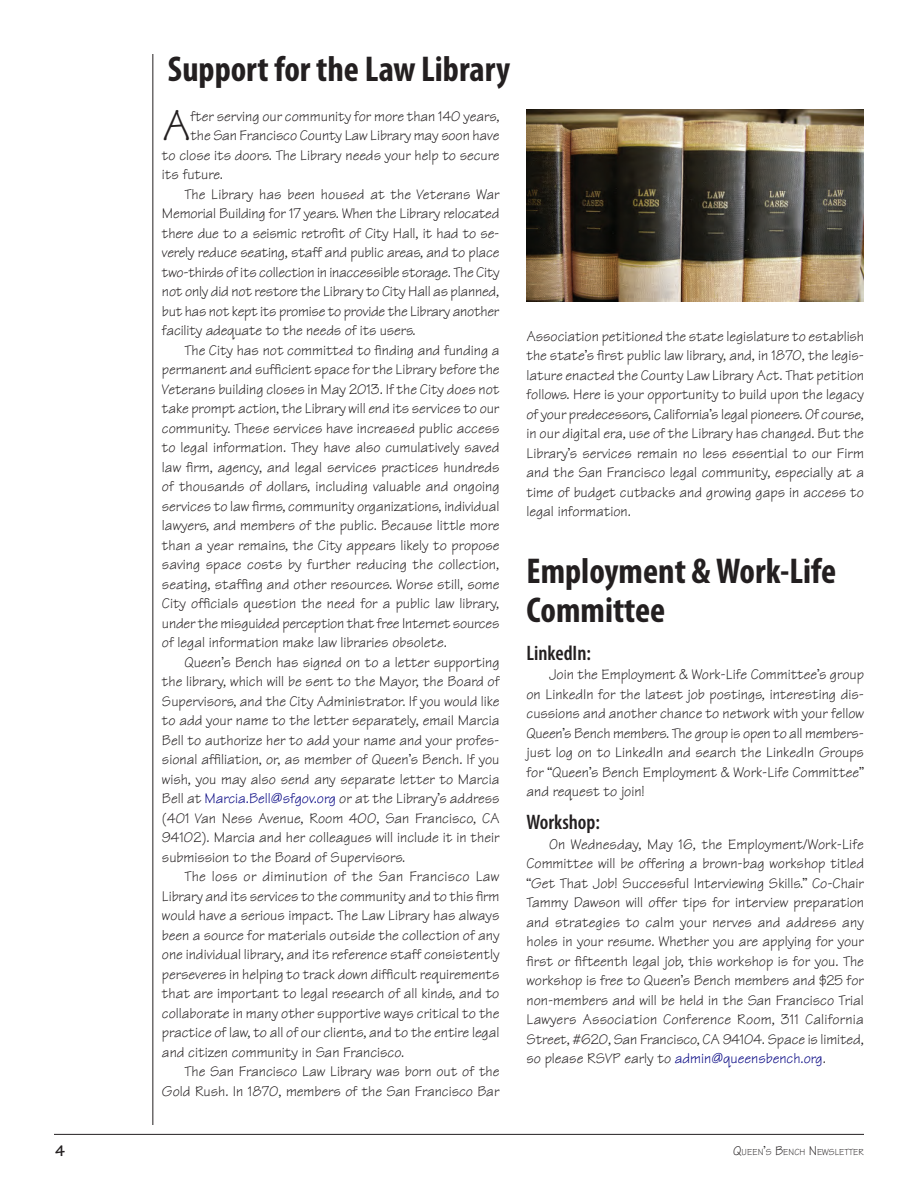
<style>
.page{position:relative;width:918px;height:1188px;background:#fff}
.page>*{position:absolute;margin:0;border:0;box-sizing:border-box;transform-origin:0 0}
.body_drop_cap{font:45.3px "Tekton";color:#231f20}
.headline1{font:700 condensed 36px/39px "Myriad Pro";color:#231f20}
.Subhead_1{font:600 condensed 21px "Myriad Pro";color:#231f20}
.t1{font:700 16.5px "Tekton";color:#231f20}
.body_text{font:15px/19.5px "Tekton";color:#231f20;text-align:justify}
.body_drop_cap-2{font:15px "Tekton";color:#231f20}
.t2{font:9.45px "Tekton";color:#231f20}
.s1{color:#000080}
.s2{font-size:13.5px}
</style>
<div class="page">
<hr style="left:54px;top:1134px;width:810px;height:1px;background:#231f20">
<hr style="left:153px;top:54px;width:1px;height:1071px;background:#231f20">
<img style="left:526px;top:110px;width:338px;height:191px">
<p class="headline1" style="left:168px;top:49px;width:344px">Support for the Law Library</p>
<p class="body_drop_cap" style="left:162px;top:98px;width:30px">A</p>
<p class="body_drop_cap-2" style="left:190px;top:107px;width:311px">fter serving our community for more than 140 years,</p>
<p class="body_drop_cap-2" style="left:190px;top:126px;width:310px">the San Francisco County Law Library may soon have</p>
<p class="body_drop_cap-2" style="left:162px;top:146px;width:339px">to close its doors. The Library needs your help to secure</p>
<p class="body_drop_cap-2" style="left:162px;top:165px;width:63px">its future.</p>
<p class="body_text" style="left:162px;top:184px;width:339px;text-indent:22px">The Library has been housed at the Veterans War Memorial Building for 17 years. When the Library relocated there due to a seismic retrofit of City Hall, it had to se&shy;verely reduce seating, staff and public areas, and to place two-thirds of its collection in inaccessible storage. The City not only did not restore the Library to City Hall as planned, but has not kept its promise to provide the Library another facility adequate to the needs of its users.</p>
<p class="body_text" style="left:162px;top:340px;width:339px;text-indent:22px">The City has not committed to finding and funding a permanent and sufficient space for the Library before the Veterans building closes in May 2013. If the City does not take prompt action, the Library will end its services to our community. These services have increased public access to legal information. They have also cumulatively saved law firm, agency, and legal services practices hundreds of thousands of dollars, including valuable and ongoing services to law firms, community organizations, individual lawyers, and members of the public. Because little more than a year remains, the City appears likely to propose saving space costs by further reducing the collection, seating, staffing and other resources. Worse still, some City officials question the need for a public law library, under the misguided perception that free Internet sources of legal information make law libraries obsolete.</p>
<p class="body_text" style="left:162px;top:652px;width:339px;text-indent:22px">Queen’s Bench has signed on to a letter supporting the library, which will be sent to the Mayor, the Board of Supervisors, and the City Administrator. If you would like to add your name to the letter separately, emaiI Marcia Bell to authorize her to add your name and your profes&shy;sional affiliation, or, as member of Queen’s Bench. If you wish, you may also send any separate letter to Marcia Bell at <span class="s1">Marcia.Bell@sfgov.org</span> or at the Library’s address (401 Van Ness Avenue, Room 400, San Francisco, CA 94102). Marcia and her colleagues will include it in their submission to the Board of Supervisors.</p>
<p class="body_text" style="left:162px;top:867px;width:339px;text-indent:22px">The loss or diminution of the San Francisco Law Library and its services to the community and to this firm would have a serious impact. The Law Library has always been a source for materials outside the collection of any one individual library, and its reference staff consistently perseveres in helping to track down difficult requirements that are important to legal research of all kinds, and to collaborate in many other supportive ways critical to the practice of law, to all of our clients, and to the entire legal and citizen community in San Francisco.</p>
<p class="body_text" style="left:162px;top:1062px;width:339px;text-align:right">The San Francisco Law Library was born out of the<br>Gold Rush. In 1870, members of the San Francisco Bar</p>
<p class="body_text" style="left:526px;top:326px;width:339px">Association petitioned the state legislature to establish the state’s first public law library, and, in 1870, the legis&shy;lature enacted the County Law Library Act. That petition follows. Here is your opportunity to build upon the legacy of your predecessors, California’s legal pioneers. Of course, in our digital era, use of the Library has changed. But the Library’s services remain no less essential to our Firm and the San Francisco legal community, especially at a time of budget cutbacks and growing gaps in access to legal information.</p>
<p class="headline1" style="left:526px;top:551px;width:311px">Employment &amp; Work-Life<br>Committee</p>
<p class="Subhead_1" style="left:526px;top:641px;width:66px">LinkedIn:</p>
<p class="body_text" style="left:526px;top:665px;width:339px;text-indent:22px">Join the Employment &amp; Work-Life Committee’s group on LinkedIn for the latest job postings, interesting dis&shy;cussions and another chance to network with your fellow Queen’s Bench members. The group is open to all members&shy;just log on to LinkedIn and search the LinkedIn Groups for “Queen’s Bench Employment &amp; Work-Life Committee” and request to join!</p>
<p class="Subhead_1" style="left:526px;top:811px;width:75px">Workshop:</p>
<p class="body_text" style="left:526px;top:834px;width:339px;text-indent:22px">On Wednesday, May 16, the Employment/Work-Life Committee will be offering a brown-bag workshop titled “Get That Job! Successful Interviewing Skills.” Co-Chair Tammy Dawson will offer tips for interview preparation and strategies to calm your nerves and address any holes in your resume. Whether you are applying for your first or fifteenth legal job, this workshop is for you. The workshop is free to Queen’s Bench members and $25 for non-members and will be held in the San Francisco Trial Lawyers Association Conference Room, 311 California Street, #620, San Francisco, CA 94104. Space is limited, so please RSVP early to <span class="s1">admin@queensbench.org</span>.</p>
<p class="t1" style="left:56px;top:1141px;width:11px">4</p>
<p class="t2" style="left:733px;top:1146px;width:132px"><span class="s2">Q</span>UEEN<span class="s2">’</span>S <span class="s2">B</span>ENCH <span class="s2">N</span> EWSLETTER</p>
</div>
